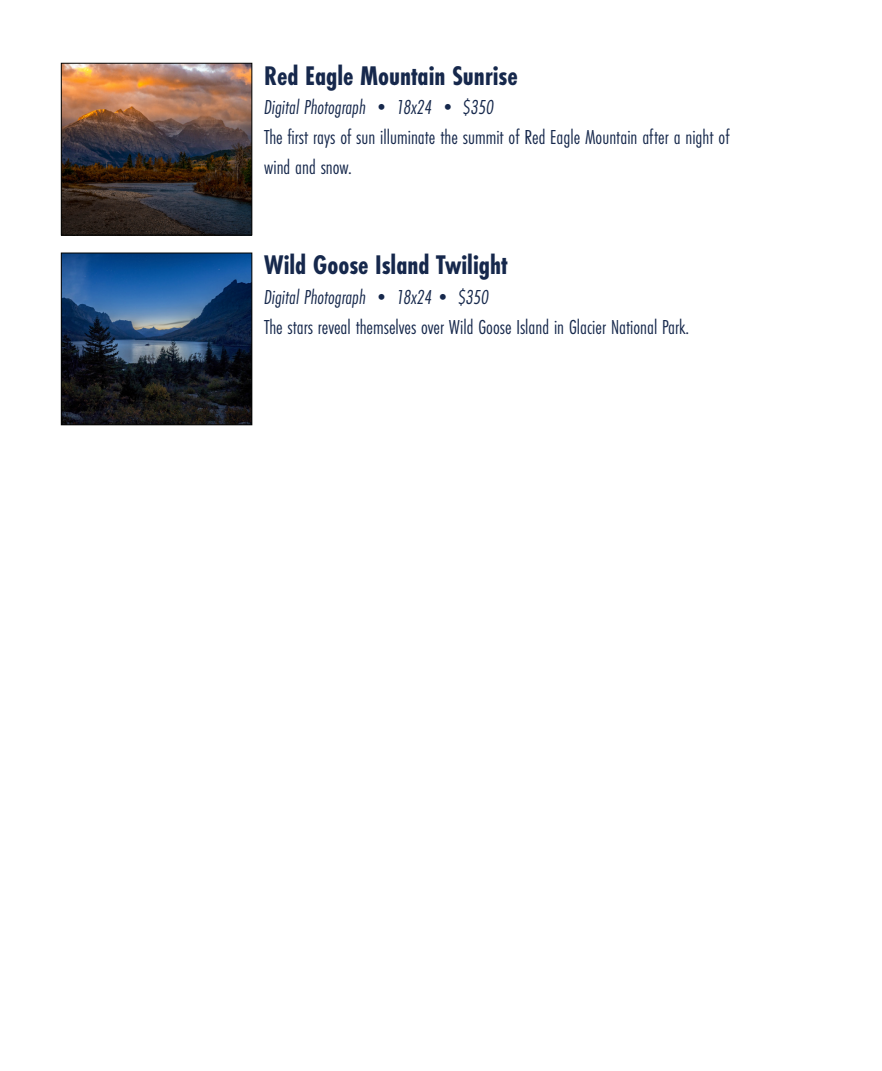
<style>
.page{position:relative;width:882px;height:1071px;background:#fff}
.page>*{position:absolute;margin:0;border:0;box-sizing:border-box;transform-origin:0 0}
.t1{font:700 28px "Futura PT Cond";color:#16284c}
.t2{font:21px "Futura PT Cond";color:#16284c}
.t3{font:italic 21px "Futura PT Cond";color:#16284c}
</style>
<div class="page">
<img style="left:63px;top:255px;width:187px;height:168px">
<div style="left:61px;top:253px;width:191px;height:172px;border:1px solid #040503"></div>
<img style="left:63px;top:65px;width:187px;height:168px">
<div style="left:61px;top:63px;width:191px;height:172px;border:1px solid #040503"></div>
<p class="t1" style="left:264px;top:59px;width:255px">Red Eagle Mountain Sunrise</p>
<p class="t3" style="left:264px;top:95px;width:231px">Digital Photograph • 18x24 • $350</p>
<p class="t2" style="left:264px;top:125px;width:467px">The first rays of sun illuminate the summit of Red Eagle Mountain after a night of</p>
<p class="t2" style="left:264px;top:155px;width:89px">wind and snow.</p>
<p class="t1" style="left:264px;top:249px;width:245px">Wild Goose Island Twilight</p>
<p class="t3" style="left:264px;top:285px;width:226px">Digital Photograph • 18x24• $350</p>
<p class="t2" style="left:264px;top:315px;width:427px">The stars reveal themselves over Wild Goose Island in Glacier National Park.</p>
</div>
